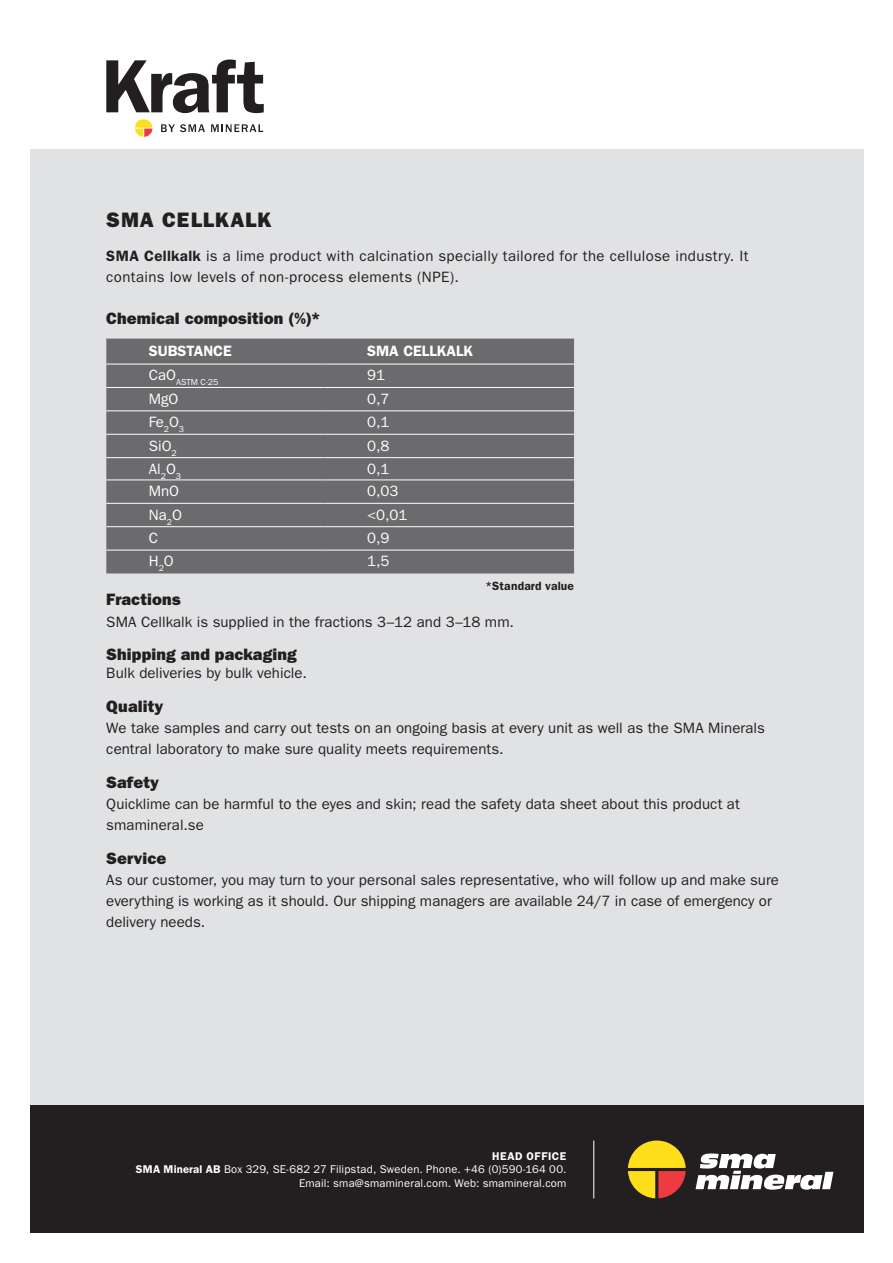
<style>
.page{position:relative;width:893px;height:1263px;background:#fff}
.page>*{position:absolute;margin:0;border:0;box-sizing:border-box;transform-origin:0 0}
.t1{font:21px "ITC Franklin Gothic Std Hvy";letter-spacing:.045em;color:#231f20}
.t2{font:16.5px "ITC Franklin Gothic Std Hvy";letter-spacing:.005em;color:#231f20}
.t3{font:15px/21px "ITC Franklin Gothic Std";letter-spacing:.005em;color:#231f20}
.t4{font:15px/21px "ITC Franklin Gothic Std";letter-spacing:.025em;color:#231f20}
.t5{font:15px "ITC Franklin Gothic Std";color:#fff}
.t6{font:600 15px "ITC Franklin Gothic Std";color:#fff}
.t7{font:600 12px "ITC Franklin Gothic Std";letter-spacing:.015em;color:#231f20}
.t8{font:11.25px/13.5px "ITC Franklin Gothic Std";letter-spacing:.015em;color:#fff;text-align:right}
.t9{font:8.7px "ITC Franklin Gothic Std";color:#fff}
.s1{font-weight:600}
</style>
<div class="page">
<div style="left:30px;top:149px;width:833px;height:965px;background:#e1e2e4"></div>
<div style="left:30px;top:1106px;width:833px;height:127px;background:#231f20"></div>
<hr style="left:593px;top:1140px;width:1px;height:58px;background:#fff">
<svg style="left:628px;top:1140px;width:58px;height:58px"></svg>
<svg style="left:696px;top:1153px;width:137px;height:37px"></svg>
<svg style="left:106px;top:339px;width:468px;height:234px;background:#6e6e71"></svg>
<hr style="left:106px;top:387px;width:218px;height:1px;background:#fff">
<hr style="left:324px;top:387px;width:250px;height:1px;background:#fff">
<hr style="left:106px;top:410px;width:218px;height:1px;background:#fff">
<hr style="left:324px;top:410px;width:250px;height:1px;background:#fff">
<hr style="left:106px;top:434px;width:218px;height:1px;background:#fff">
<hr style="left:324px;top:434px;width:250px;height:1px;background:#fff">
<hr style="left:106px;top:457px;width:218px;height:1px;background:#fff">
<hr style="left:324px;top:457px;width:250px;height:1px;background:#fff">
<hr style="left:106px;top:479px;width:218px;height:1px;background:#fff">
<hr style="left:324px;top:479px;width:250px;height:1px;background:#fff">
<hr style="left:106px;top:503px;width:218px;height:1px;background:#fff">
<hr style="left:324px;top:503px;width:250px;height:1px;background:#fff">
<hr style="left:106px;top:526px;width:218px;height:1px;background:#fff">
<hr style="left:324px;top:526px;width:250px;height:1px;background:#fff">
<hr style="left:106px;top:550px;width:218px;height:1px;background:#fff">
<hr style="left:324px;top:550px;width:250px;height:1px;background:#fff">
<hr style="left:106px;top:364px;width:218px;height:1px;background:#fff">
<hr style="left:324px;top:364px;width:250px;height:1px;background:#fff">
<svg style="left:106px;top:60px;width:158px;height:53px"></svg>
<svg style="left:135px;top:119px;width:18px;height:18px"></svg>
<svg style="left:161px;top:124px;width:44px;height:8px"></svg>
<svg style="left:211px;top:124px;width:52px;height:8px"></svg>
<h1 class="t1" style="left:106px;top:207px;width:167px">SMA CELLKALK</h1>
<p class="t4" style="left:106px;top:245px;width:644px"><span class="s1">SMA Cellkalk</span> is a lime product with calcination specially tailored for the cellulose industry. It contains low levels of non-process elements (NPE).</p>
<p class="t2" style="left:106px;top:309px;width:216px">Chemical composition (%)*</p>
<p class="t6" style="left:149px;top:342px;width:85px">SUBSTANCE</p>
<p class="t6" style="left:367px;top:342px;width:108px">SMA CELLKALK</p>
<p class="t9" style="left:149px;top:377px;width:71px"><sup>CaO</sup>ASTM C-25</p>
<p class="t5" style="left:367px;top:367px;width:19px">91</p>
<p class="t5" style="left:149px;top:390px;width:31px">MgO</p>
<p class="t5" style="left:367px;top:390px;width:24px">0,7</p>
<p class="t5" style="left:149px;top:413px;width:37px">Fe<sub>2</sub>O<sub>3</sub></p>
<p class="t5" style="left:367px;top:413px;width:24px">0,1</p>
<p class="t5" style="left:149px;top:437px;width:30px">SiO<sub>2</sub></p>
<p class="t5" style="left:367px;top:437px;width:24px">0,8</p>
<p class="t5" style="left:149px;top:460px;width:34px">Al<sub>2</sub>O<sub>3</sub></p>
<p class="t5" style="left:367px;top:460px;width:24px">0,1</p>
<p class="t5" style="left:149px;top:482px;width:32px">MnO</p>
<p class="t5" style="left:367px;top:482px;width:33px">0,03</p>
<p class="t5" style="left:149px;top:506px;width:35px">Na<sub>2</sub>O</p>
<p class="t5" style="left:367px;top:506px;width:42px">&lt;0,01</p>
<p class="t5" style="left:149px;top:529px;width:11px">C</p>
<p class="t5" style="left:367px;top:529px;width:24px">0,9</p>
<p class="t5" style="left:149px;top:553px;width:27px">H<sub>2</sub>O</p>
<p class="t5" style="left:367px;top:553px;width:24px">1,5</p>
<p class="t2" style="left:106px;top:590px;width:76px">Fractions</p>
<p class="t3" style="left:106px;top:611px;width:409px">SMA Cellkalk is supplied in the fractions 3–12 and 3–18 mm.</p>
<p class="t2" style="left:106px;top:645px;width:192px">Shipping and packaging</p>
<p class="t3" style="left:106px;top:663px;width:202px">Bulk deliveries by bulk vehicle.</p>
<p class="t2" style="left:106px;top:697px;width:59px">Quality</p>
<p class="t3" style="left:106px;top:717px;width:660px">We take samples and carry out tests on an ongoing basis at every unit as well as the SMA Minerals central laboratory to make sure quality meets requirements.</p>
<p class="t2" style="left:106px;top:772px;width:54px">Safety</p>
<p class="t3" style="left:106px;top:793px;width:635px">Quicklime can be harmful to the eyes and skin; read the safety data sheet about this product at smamineral.se</p>
<p class="t2" style="left:106px;top:848px;width:62px">Service</p>
<p class="t3" style="left:106px;top:869px;width:674px">As our customer, you may turn to your personal sales representative, who will follow up and make sure everything is working as it should. Our shipping managers are available 24/7 in case of emergency or delivery needs.</p>
<p class="t7" style="left:485px;top:579px;width:90px">*Standard value</p>
<p class="t8" style="left:136px;top:1149px;width:432px"><span class="s1">HEAD OFFICE<br>SMA Mineral AB</span> Box 329, SE-682 27 Filipstad, Sweden. Phone. +46 (0)590-164 00.<br>Email: sma@smamineral.com. Web: smamineral.com</p>
</div>
